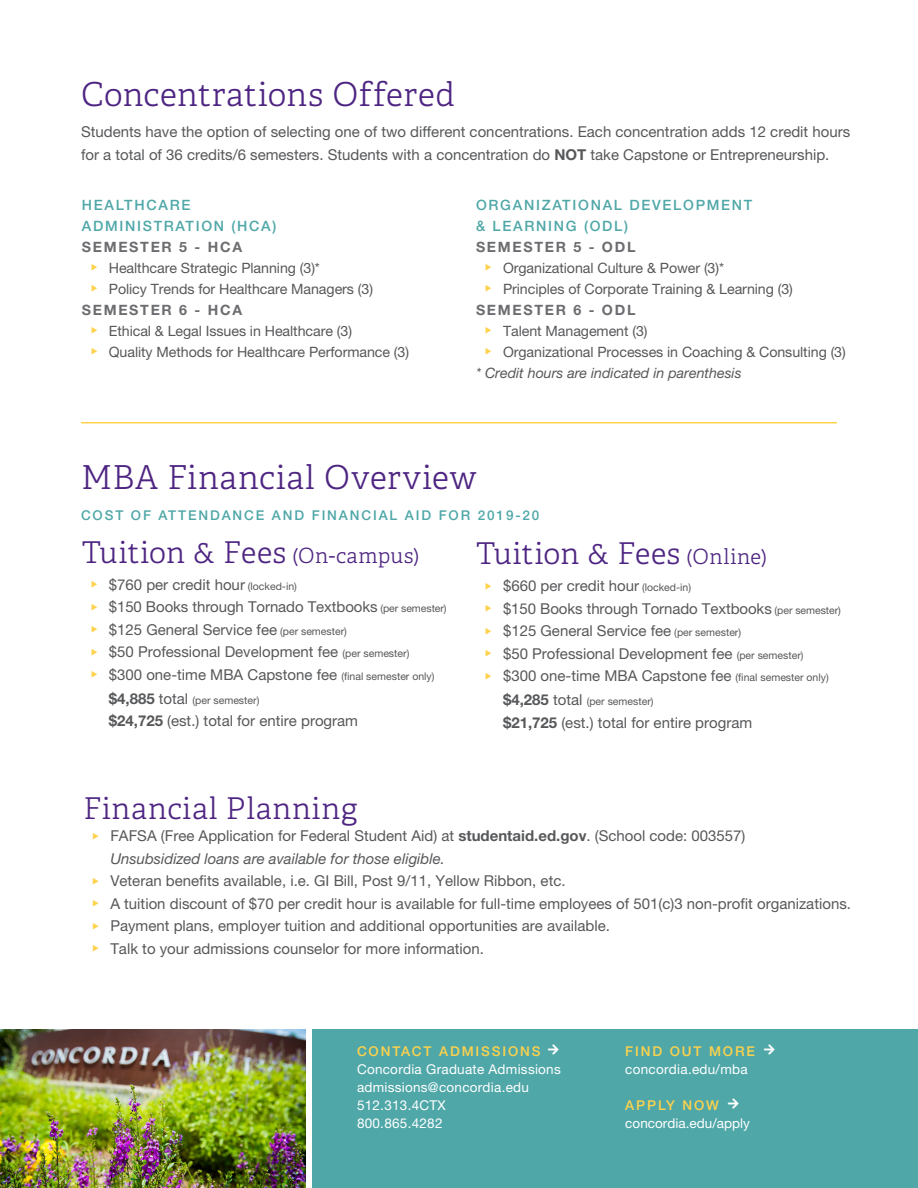
<style>
.page{position:relative;width:918px;height:1188px;background:#fff}
.page>*{position:absolute;margin:0;border:0;box-sizing:border-box;transform-origin:0 0}
.Page_Title{font:300 33px "Adelle";letter-spacing:.02em;color:#4e2582}
.Page_Title-2{font:300 30px "Adelle";letter-spacing:.005em;color:#4e2582}
.Bullet{font:300 30px "Adelle";letter-spacing:.025em;color:#4e2582}
.Page_Title-3{font:15px/22.5px "Helvetica Neue LT Pro";color:#57585a}
.t1{font:14.25px "Helvetica Neue LT Pro";letter-spacing:-.005em;color:#57585a}
.Bullet-2{font:500 14.25px/21px "Helvetica Neue LT Pro";letter-spacing:.12em;color:#50a7a8}
.Subhead{font:700 14.25px "Helvetica Neue LT Pro";letter-spacing:.12em;color:#6c6d70}
.Bullet-3{font:italic 14.25px "Helvetica Neue LT Pro";color:#57585a}
.Subhead-2{font:13.5px "Helvetica Neue LT Pro";letter-spacing:.02em;color:#fff}
.Subhead-3{font:500 13.5px "Helvetica Neue LT Pro";letter-spacing:.14em;color:#50a7a8}
.Body{font:500 13.5px "Helvetica Neue LT Pro";letter-spacing:.14em;color:#fed24c}
.Body-2{font:13.5px "Helvetica Neue LT Pro";color:#fff}
.Subhead-4{font:500 13.5px "Helvetica Neue LT Pro";letter-spacing:.14em;color:#fed24c}
.Body-3{font:13.5px "Helvetica Neue LT Pro";letter-spacing:.02em;color:#fff}
.t2{font:10.5px "Helvetica Neue LT Pro";color:#57585a}
.s1{font-weight:700}
.s2{font-size:21px}
.s3{font-size:10.5px}
.s4{font-weight:700;font-size:15px}
.s5{font-size:15px}
.s6{font-style:italic}
</style>
<div class="page">
<div style="left:312px;top:1029px;width:606px;height:159px;background:#50a7a8"></div>
<hr style="left:81px;top:422px;width:756px;height:1px;background:#fed24c">
<img style="left:0;top:1029px;width:306px;height:159px">
<p class="Page_Title" style="left:81px;top:75px;width:375px">Concentrations Offered</p>
<p class="Page_Title-3" style="left:81px;top:121px;width:771px">Students have the option of selecting one of two different concentrations. Each concentration adds 12 credit hours for a total of 36 credits/6 semesters. Students with a concentration do <span class="s1">NOT</span> take Capstone or Entrepreneurship.</p>
<p class="Bullet-2" style="left:82px;top:194px;width:196px">HEALTHCARE<br>ADMINISTRATION (HCA)</p>
<p class="Subhead" style="left:82px;top:238px;width:162px">SEMESTER 5 - HCA</p>
<p class="t1" style="left:109px;top:259px;width:213px">Healthcare Strategic Planning (3)*</p>
<p class="t1" style="left:109px;top:280px;width:266px">Policy Trends for Healthcare Managers (3)</p>
<p class="Subhead" style="left:82px;top:301px;width:162px">SEMESTER 6 - HCA</p>
<p class="t1" style="left:109px;top:322px;width:245px">Ethical &amp; Legal Issues in Healthcare (3)</p>
<p class="t1" style="left:109px;top:343px;width:302px">Quality Methods for Healthcare Performance (3)</p>
<p class="Bullet-2" style="left:476px;top:194px;width:278px">ORGANIZATIONAL DEVELOPMENT &amp; LEARNING (ODL)</p>
<p class="Subhead" style="left:476px;top:238px;width:161px">SEMESTER 5 - ODL</p>
<p class="t1" style="left:503px;top:259px;width:223px">Organizational Culture &amp; Power (3)*</p>
<p class="t1" style="left:503px;top:280px;width:291px">Principles of Corporate Training &amp; Learning (3)</p>
<p class="Subhead" style="left:476px;top:301px;width:161px">SEMESTER 6 - ODL</p>
<p class="t1" style="left:503px;top:322px;width:146px">Talent Management (3)</p>
<p class="t1" style="left:503px;top:343px;width:344px">Organizational Processes in Coaching &amp; Consulting (3)</p>
<p class="Bullet-3" style="left:476px;top:364px;width:267px">* Credit hours are indicated in parenthesis</p>
<p class="Page_Title" style="left:81px;top:457px;width:397px">MBA Financial Overview</p>
<p class="Subhead-3" style="left:81px;top:508px;width:460px">COST OF ATTENDANCE AND FINANCIAL AID FOR 2019-20</p>
<p class="Page_Title-2" style="left:82px;top:534px;width:339px">Tuition &amp; Fees <span class="s2">(On-campus)</span></p>
<p class="Page_Title-3" style="left:109px;top:573px;width:190px">$760 per credit hour <span class="s3">(locked-in)</span></p>
<p class="Page_Title-3" style="left:109px;top:595px;width:339px">$150 Books through Tornado Textbooks <span class="s3">(per semester)</span></p>
<p class="Page_Title-3" style="left:109px;top:618px;width:240px">$125 General Service fee <span class="s3">(per semester)</span></p>
<p class="Page_Title-3" style="left:109px;top:640px;width:302px">$50 Professional Development fee <span class="s3">(per semester)</span></p>
<p class="Page_Title-3" style="left:109px;top:663px;width:327px">$300 one-time MBA Capstone fee <span class="s3">(final semester only)</span></p>
<p class="t2" style="left:109px;top:694px;width:152px"><span class="s4">$4,885</span> <span class="s5">total</span> (per semester)</p>
<p class="Page_Title-3" style="left:109px;top:709px;width:251px"><span class="s1">$24,725</span> (est.) total for entire program</p>
<p class="Page_Title-2" style="left:476px;top:535px;width:292px">Tuition &amp; Fees <span class="s2">(Online)</span></p>
<p class="Page_Title-3" style="left:503px;top:574px;width:190px">$660 per credit hour <span class="s3">(locked-in)</span></p>
<p class="Page_Title-3" style="left:503px;top:597px;width:339px">$150 Books through Tornado Textbooks <span class="s3">(per semester)</span></p>
<p class="Page_Title-3" style="left:503px;top:619px;width:240px">$125 General Service fee <span class="s3">(per semester)</span></p>
<p class="Page_Title-3" style="left:503px;top:642px;width:302px">$50 Professional Development fee <span class="s3">(per semester)</span></p>
<p class="Page_Title-3" style="left:503px;top:664px;width:327px">$300 one-time MBA Capstone fee <span class="s3">(final semester only)</span></p>
<p class="t2" style="left:503px;top:695px;width:152px"><span class="s4">$4,285</span> <span class="s5">total</span> (per semester)</p>
<p class="Page_Title-3" style="left:503px;top:711px;width:251px"><span class="s1">$21,725</span> (est.) total for entire program</p>
<p class="Bullet" style="left:83px;top:790px;width:275px">Financial Planning</p>
<p class="Page_Title-3" style="left:110px;top:824px;width:637px">FAFSA (Free Application for Federal Student Aid) at <span class="s1">studentaid.ed.gov</span>. (School code: 003557)<br><span class="s6">Unsubsidized loans are available for those eligible.</span></p>
<p class="Page_Title-3" style="left:110px;top:869px;width:457px">Veteran benefits available, i.e. GI Bill, Post 9/11, Yellow Ribbon, etc.</p>
<p class="Page_Title-3" style="left:110px;top:892px;width:742px">A tuition discount of $70 per credit hour is available for full-time employees of 501(c)3 non-profit organizations.</p>
<p class="Page_Title-3" style="left:110px;top:914px;width:501px">Payment plans, employer tuition and additional opportunities are available.</p>
<p class="Page_Title-3" style="left:110px;top:937px;width:375px">Talk to your admissions counselor for more information.</p>
<p class="Subhead-4" style="left:357px;top:1043px;width:185px">CONTACT ADMISSIONS</p>
<p class="Subhead-2" style="left:357px;top:1061px;width:205px">Concordia Graduate Admissions</p>
<p class="Subhead-2" style="left:357px;top:1079px;width:174px">admissions@concordia.edu</p>
<p class="Subhead-2" style="left:357px;top:1097px;width:90px">512.313.4CTX</p>
<p class="Subhead-2" style="left:357px;top:1115px;width:87px">800.865.4282</p>
<p class="Body" style="left:625px;top:1043px;width:131px">FIND OUT MORE</p>
<p class="Body-3" style="left:625px;top:1061px;width:124px">concordia.edu/mba</p>
<p class="Body" style="left:625px;top:1097px;width:95px">APPLY NOW</p>
<p class="Body-2" style="left:625px;top:1115px;width:126px">concordia.edu/apply</p>
</div>
